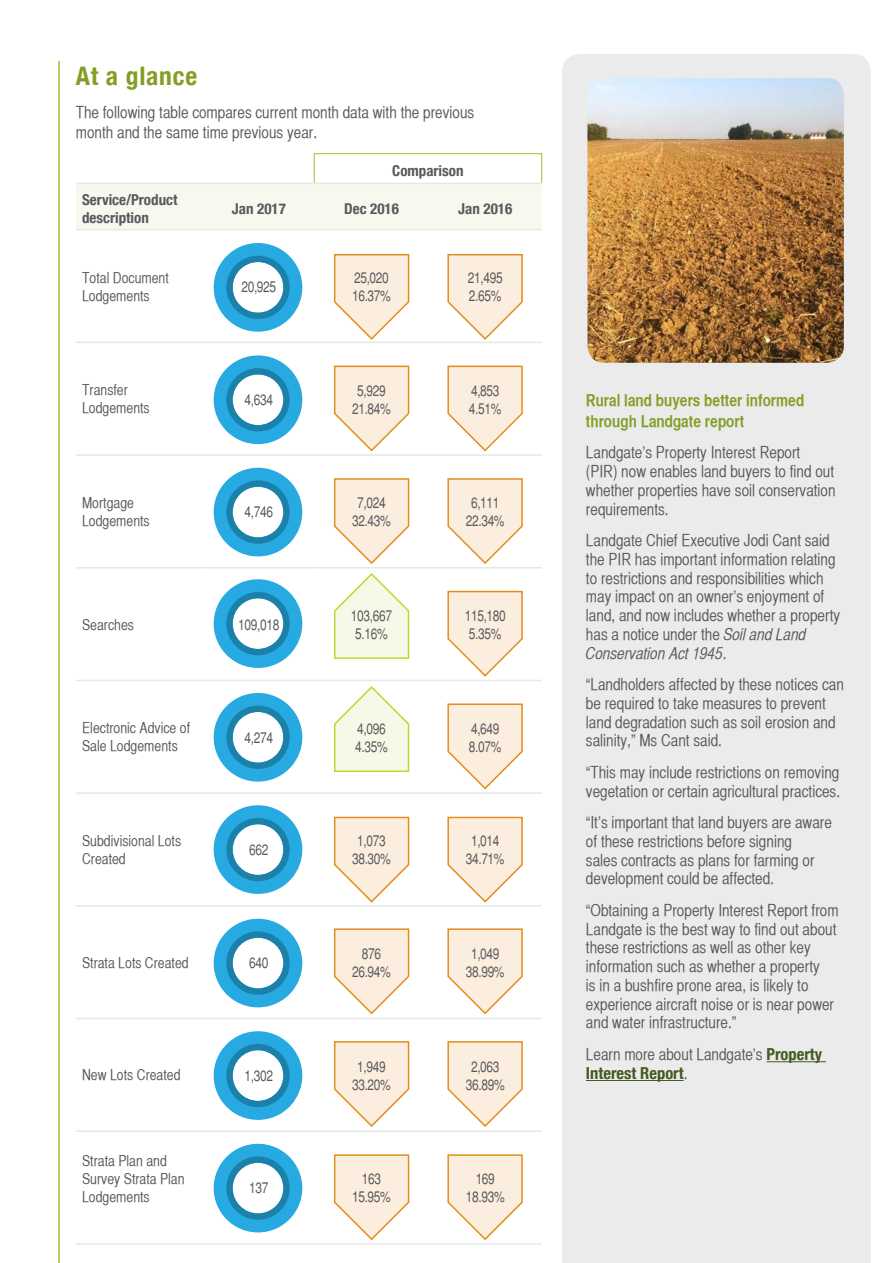
<style>
.page{position:relative;width:893px;height:1263px;background:#fff}
.page>*{position:absolute;margin:0;border:0;box-sizing:border-box;transform-origin:0 0}
.t1{font:700 condensed 25.5px "Helvetica Neue";letter-spacing:.03em;color:#839e25}
.t2{font:16.5px/18.8px "Helvetica CY Plain";color:#58595b}
.t3{font:16.5px/21px "Helvetica CY Bold";color:#839e25}
.t4{font:16.5px "Helvetica CY Oblique";color:#58595b}
.t5{font:700 condensed 16.5px "Helvetica Neue";color:#455a21}
.t6{font:15px/18px "Helvetica Map Narrow";letter-spacing:-.035em;color:#58595b;text-align:center}
.t7{font:15px/18px "Helvetica CY Plain";color:#58595b}
.t8{font:700 condensed 15px/18px "Helvetica Neue";color:#58595b}
.s1{font-family:"Helvetica CY Oblique"}
.s2{font-family:"Helvetica CY Plain"}
.s3{font-family:"Helvetica Neue";font-weight:700;font-stretch:condensed;color:#455a21}
.s4{font-family:"Helvetica CY Plain";font-weight:400;font-stretch:normal;color:#58595b}
</style>
<div class="page">
<div style="left:562px;top:54px;width:309px;height:1209px;background:#ebebec"></div>
<hr style="left:58px;top:61px;width:2px;height:1202px;background:#a6bc29">
<hr style="left:766px;top:1061px;width:60px;height:1px;background:#455a21">
<hr style="left:586px;top:1080px;width:98px;height:1px;background:#455a21">
<img style="left:587px;top:77px;width:258px;height:287px">
<div style="left:586px;top:77px;width:259px;height:287px;border:2px solid #ebebec;border-radius:18px"></div>
<svg style="left:214px;top:243px;width:88px;height:89px"></svg>
<svg style="left:214px;top:355px;width:88px;height:89px"></svg>
<svg style="left:214px;top:468px;width:88px;height:88px"></svg>
<svg style="left:214px;top:579px;width:88px;height:89px"></svg>
<svg style="left:214px;top:693px;width:88px;height:89px"></svg>
<svg style="left:214px;top:805px;width:88px;height:89px"></svg>
<svg style="left:214px;top:919px;width:88px;height:88px"></svg>
<svg style="left:214px;top:1031px;width:88px;height:89px"></svg>
<svg style="left:214px;top:1144px;width:88px;height:88px"></svg>
<svg style="left:447px;top:254px;width:76px;height:86px"></svg>
<svg style="left:333px;top:816px;width:77px;height:87px"></svg>
<svg style="left:447px;top:816px;width:76px;height:87px"></svg>
<svg style="left:333px;top:1154px;width:77px;height:87px"></svg>
<svg style="left:333px;top:928px;width:77px;height:87px"></svg>
<svg style="left:333px;top:1041px;width:77px;height:86px"></svg>
<svg style="left:333px;top:254px;width:77px;height:86px"></svg>
<svg style="left:447px;top:1154px;width:76px;height:87px"></svg>
<svg style="left:447px;top:365px;width:76px;height:87px"></svg>
<svg style="left:333px;top:365px;width:77px;height:87px"></svg>
<svg style="left:447px;top:478px;width:76px;height:86px"></svg>
<svg style="left:333px;top:478px;width:77px;height:86px"></svg>
<svg style="left:447px;top:590px;width:76px;height:87px"></svg>
<svg style="left:447px;top:928px;width:76px;height:87px"></svg>
<svg style="left:447px;top:703px;width:76px;height:87px"></svg>
<svg style="left:447px;top:1041px;width:76px;height:86px"></svg>
<svg style="left:333px;top:686px;width:77px;height:86px"></svg>
<svg style="left:333px;top:573px;width:77px;height:86px"></svg>
<hr style="left:76px;top:342px;width:128px;height:1px;background:#e6e7e8">
<hr style="left:204px;top:342px;width:110px;height:1px;background:#e6e7e8">
<hr style="left:314px;top:342px;width:115px;height:1px;background:#e6e7e8">
<hr style="left:429px;top:342px;width:113px;height:1px;background:#e6e7e8">
<hr style="left:76px;top:454px;width:128px;height:2px;background:#e6e7e8">
<hr style="left:204px;top:454px;width:110px;height:2px;background:#e6e7e8">
<hr style="left:314px;top:454px;width:115px;height:2px;background:#e6e7e8">
<hr style="left:429px;top:454px;width:113px;height:2px;background:#e6e7e8">
<hr style="left:76px;top:567px;width:128px;height:1px;background:#e6e7e8">
<hr style="left:204px;top:567px;width:110px;height:1px;background:#e6e7e8">
<hr style="left:314px;top:567px;width:115px;height:1px;background:#e6e7e8">
<hr style="left:429px;top:567px;width:113px;height:1px;background:#e6e7e8">
<hr style="left:76px;top:680px;width:128px;height:1px;background:#e6e7e8">
<hr style="left:204px;top:680px;width:110px;height:1px;background:#e6e7e8">
<hr style="left:314px;top:680px;width:115px;height:1px;background:#e6e7e8">
<hr style="left:429px;top:680px;width:113px;height:1px;background:#e6e7e8">
<hr style="left:76px;top:792px;width:128px;height:2px;background:#e6e7e8">
<hr style="left:204px;top:792px;width:110px;height:2px;background:#e6e7e8">
<hr style="left:314px;top:792px;width:115px;height:2px;background:#e6e7e8">
<hr style="left:429px;top:792px;width:113px;height:2px;background:#e6e7e8">
<hr style="left:76px;top:905px;width:128px;height:1px;background:#e6e7e8">
<hr style="left:204px;top:905px;width:110px;height:1px;background:#e6e7e8">
<hr style="left:314px;top:905px;width:115px;height:1px;background:#e6e7e8">
<hr style="left:429px;top:905px;width:113px;height:1px;background:#e6e7e8">
<hr style="left:76px;top:1018px;width:128px;height:1px;background:#e6e7e8">
<hr style="left:204px;top:1018px;width:110px;height:1px;background:#e6e7e8">
<hr style="left:314px;top:1018px;width:115px;height:1px;background:#e6e7e8">
<hr style="left:429px;top:1018px;width:113px;height:1px;background:#e6e7e8">
<hr style="left:76px;top:1130px;width:128px;height:2px;background:#e6e7e8">
<hr style="left:204px;top:1130px;width:110px;height:2px;background:#e6e7e8">
<hr style="left:314px;top:1130px;width:115px;height:2px;background:#e6e7e8">
<hr style="left:429px;top:1130px;width:113px;height:2px;background:#e6e7e8">
<hr style="left:76px;top:1243px;width:128px;height:2px;background:#e6e7e8">
<hr style="left:204px;top:1243px;width:110px;height:2px;background:#e6e7e8">
<hr style="left:314px;top:1243px;width:115px;height:2px;background:#e6e7e8">
<hr style="left:429px;top:1243px;width:113px;height:2px;background:#e6e7e8">
<hr style="left:314px;top:153px;width:115px;height:1px;background:#a6bc29">
<hr style="left:429px;top:153px;width:113px;height:1px;background:#a6bc29">
<svg style="left:76px;top:154px;width:466px;height:76px"></svg>
<h1 class="t1" style="left:76px;top:61px;width:123px">At a glance</h1>
<p class="t2" style="left:76px;top:103px;width:400px;line-height:19.5px">The following table compares current month data with the previous month and the same time previous year.</p>
<p class="t8" style="left:392px;top:161px;width:73px">Comparison</p>
<p class="t8" style="left:82px;top:190px;width:97px">Service/Product description</p>
<p class="t8" style="left:232px;top:199px;width:56px">Jan 2017</p>
<p class="t8" style="left:344px;top:199px;width:56px">Dec 2016</p>
<p class="t8" style="left:458px;top:199px;width:56px">Jan 2016</p>
<p class="t7" style="left:82px;top:268px;width:88px">Total Document<br>Lodgements</p>
<p class="t6" style="left:241px;top:277px;width:36px">20,925</p>
<p class="t6" style="left:352px;top:268px;width:41px;text-align:left">25,020<br>16.37%</p>
<p class="t6" style="left:468px;top:268px;width:36px;text-align:left">21,495<br>2.65%</p>
<p class="t7" style="left:82px;top:381px;width:69px">Transfer<br>Lodgements</p>
<p class="t6" style="left:245px;top:390px;width:30px">4,634</p>
<p class="t6" style="left:352px;top:381px;width:41px">5,929<br>21.84%</p>
<p class="t6" style="left:469px;top:381px;width:34px;text-align:left">4,853<br>4.51%</p>
<p class="t7" style="left:82px;top:494px;width:69px">Mortgage<br>Lodgements</p>
<p class="t6" style="left:245px;top:503px;width:30px">4,746</p>
<p class="t6" style="left:352px;top:494px;width:41px">7,024<br>32.43%</p>
<p class="t6" style="left:466px;top:494px;width:41px">6,111<br>22.34%</p>
<p class="t7" style="left:82px;top:615px;width:53px">Searches</p>
<p class="t6" style="left:238px;top:615px;width:43px">109,018</p>
<p class="t6" style="left:351px;top:606px;width:43px;text-align:left">103,667<br>5.16%</p>
<p class="t6" style="left:465px;top:606px;width:43px;text-align:left">115,180<br>5.35%</p>
<p class="t7" style="left:82px;top:719px;width:110px">Electronic Advice of<br>Sale Lodgements</p>
<p class="t6" style="left:245px;top:728px;width:30px">4,274</p>
<p class="t6" style="left:355px;top:719px;width:34px;text-align:left">4,096<br>4.35%</p>
<p class="t6" style="left:469px;top:719px;width:34px;text-align:left">4,649<br>8.07%</p>
<p class="t7" style="left:82px;top:832px;width:101px">Subdivisional Lots<br>Created</p>
<p class="t6" style="left:249px;top:841px;width:21px">662</p>
<p class="t6" style="left:352px;top:832px;width:41px">1,073<br>38.30%</p>
<p class="t6" style="left:466px;top:832px;width:41px">1,014<br>34.71%</p>
<p class="t7" style="left:82px;top:953px;width:108px">Strata Lots Created</p>
<p class="t6" style="left:249px;top:954px;width:21px">640</p>
<p class="t6" style="left:352px;top:945px;width:41px">876<br>26.94%</p>
<p class="t6" style="left:466px;top:945px;width:41px">1,049<br>38.99%</p>
<p class="t7" style="left:82px;top:1066px;width:100px">New Lots Created</p>
<p class="t6" style="left:245px;top:1066px;width:30px">1,302</p>
<p class="t6" style="left:352px;top:1057px;width:41px">1,949<br>33.20%</p>
<p class="t6" style="left:466px;top:1057px;width:41px">2,063<br>36.89%</p>
<p class="t7" style="left:82px;top:1152px;width:104px">Strata Plan and<br>Survey Strata Plan<br>Lodgements</p>
<p class="t6" style="left:249px;top:1179px;width:21px">137</p>
<p class="t6" style="left:352px;top:1170px;width:41px">163<br>15.95%</p>
<p class="t6" style="left:466px;top:1170px;width:41px">169<br>18.93%</p>
<p class="t3" style="left:586px;top:389px;width:220px">Rural land buyers better informed through Landgate report</p>
<p class="t2" style="left:586px;top:443px;width:251px">Landgate’s Property Interest Report (PIR) now enables land buyers to find out whether properties have soil conservation requirements.</p>
<p class="t2" style="left:586px;top:531px;width:256px">Landgate Chief Executive Jodi Cant said the PIR has important information relating to restrictions and responsibilities which may impact on an owner’s enjoyment of land, and now includes whether a property has a notice under the <span class="s1">Soil and Land</span></p>
<p class="t4" style="left:586px;top:643px;width:142px">Conservation Act 1945<span class="s2">.</span></p>
<p class="t2" style="left:586px;top:675px;width:259px">“Landholders affected by these notices can be required to take measures to prevent land degradation such as soil erosion and salinity,” Ms Cant said.</p>
<p class="t2" style="left:586px;top:763px;width:256px">“This may include restrictions on removing vegetation or certain agricultural practices.</p>
<p class="t2" style="left:586px;top:813px;width:247px">“It’s important that land buyers are aware of these restrictions before signing<br>sales contracts as plans for farming or development could be affected.</p>
<p class="t2" style="left:586px;top:901px;width:254px">“Obtaining a Property Interest Report from Landgate is the best way to find out about these restrictions as well as other key information such as whether a property<br>is in a bushfire prone area, is likely to experience aircraft noise or is near power and water infrastructure.”</p>
<p class="t2" style="left:586px;top:1045px;width:238px">Learn more about Landgate’s <span class="s3">Property</span></p>
<p class="t5" style="left:586px;top:1063px;width:103px">Interest Report<span class="s4">.</span></p>
</div>
